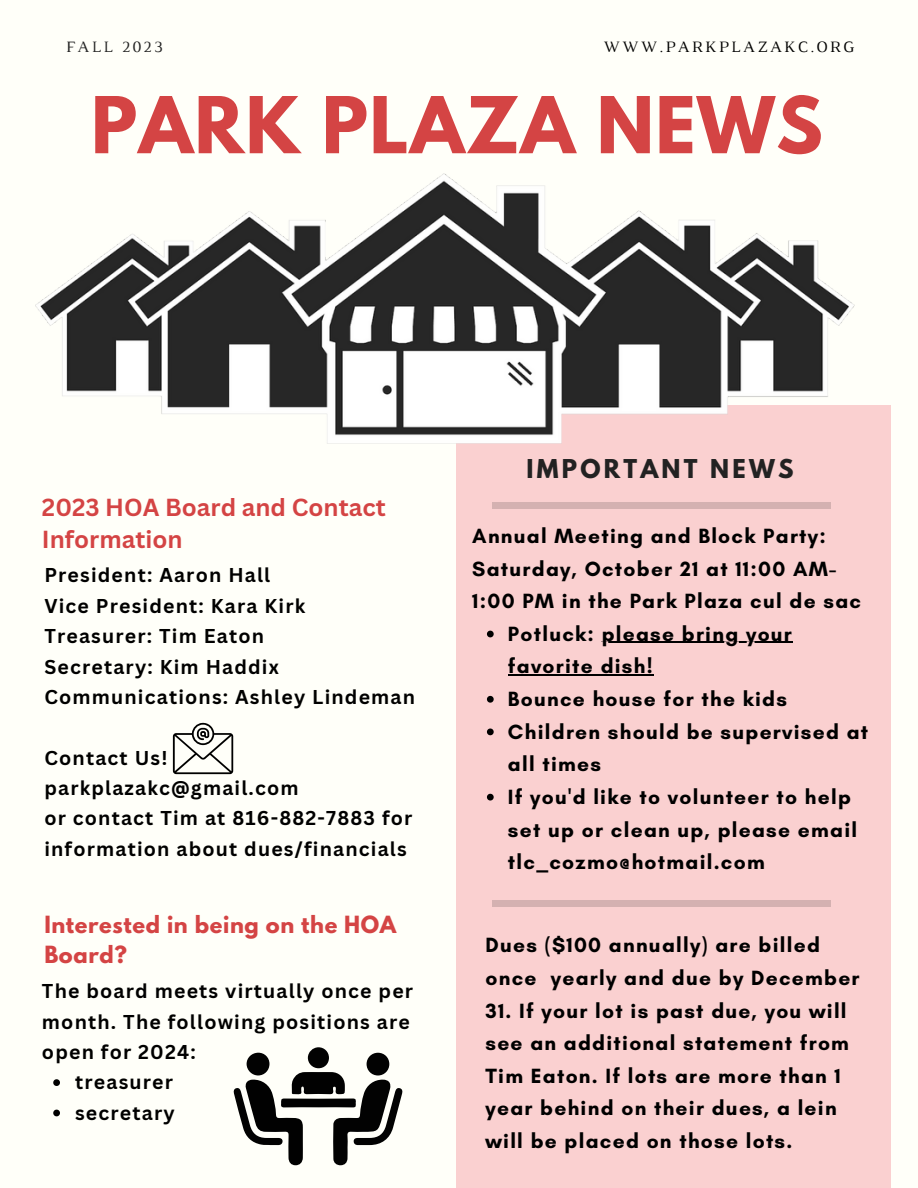
<style>
.page{position:relative;width:918px;height:1188px;background:#fffff9}
.page>*{position:absolute;margin:0;border:0;box-sizing:border-box;transform-origin:0 0}
.t1{font:700 69.45px "League Spartan";letter-spacing:.02em;color:#d44444}
.t2{font:700 24px/32.7px "Canva Sans";color:#d44444}
.t3{font:700 22.95px "League Spartan";letter-spacing:.14em;color:#222}
.t4{font:700 21px/32.7px "Glacial Indifference";letter-spacing:.06em;color:#000}
.t5{font:700 21px/29.2px "League Spartan";letter-spacing:.03em;color:#d44444}
.t6{font:700 19.5px/30.3px "Canva Sans";letter-spacing:.06em;color:#000}
.t7{font:16.2px "Luthier";letter-spacing:.14em;color:#000}
.t8{font:16.2px "Luthier";letter-spacing:.14em;color:#222}
</style>
<div class="page">
<div style="left:457px;top:405px;width:433px;height:783px;background:#fad0d0"></div>
<div style="left:492px;top:502px;width:339px;height:7px;background:#d4b1b1"></div>
<svg style="left:173px;top:722px;width:60px;height:52px"></svg>
<div style="left:492px;top:900px;width:339px;height:7px;background:#d4b1b1"></div>
<img style="left:36px;top:173px;width:819px;height:270px">
<svg style="left:233px;top:1072px;width:170px;height:93px"></svg>
<div style="left:367px;top:1053px;width:22px;height:23px;background:#020202;border-radius:50%"></div>
<div style="left:246px;top:1053px;width:24px;height:23px;background:#020202;border-radius:50%"></div>
<div style="left:308px;top:1047px;width:21px;height:21px;background:#020202;border-radius:50%"></div>
<svg style="left:487px;top:631px;width:7px;height:6px"></svg>
<hr style="left:602px;top:642px;width:191px;height:1px;background:#000">
<hr style="left:508px;top:675px;width:146px;height:1px;background:#000">
<svg style="left:487px;top:696px;width:7px;height:7px"></svg>
<svg style="left:487px;top:729px;width:7px;height:6px"></svg>
<svg style="left:487px;top:794px;width:7px;height:7px"></svg>
<svg style="left:53px;top:1079px;width:7px;height:7px"></svg>
<svg style="left:53px;top:1110px;width:7px;height:6px"></svg>
<p class="t8" style="left:66px;top:41px;width:98px">FALL 2023</p>
<p class="t7" style="left:603px;top:41px;width:252px">WWW.PARKPLAZAKC.ORG</p>
<p class="t1" style="left:91px;top:91px;width:733px">PARK PLAZA NEWS</p>
<p class="t2" style="left:42px;top:490px;width:345px">2023 HOA Board and Contact<br>Information</p>
<p class="t6" style="left:44px;top:560px;width:227px">President: Aaron Hall</p>
<p class="t6" style="left:44px;top:590px;width:263px">Vice President: Kara Kirk</p>
<p class="t6" style="left:44px;top:620px;width:221px">Treasurer: Tim Eaton</p>
<p class="t6" style="left:44px;top:651px;width:236px">Secretary: Kim Haddix</p>
<p class="t6" style="left:44px;top:681px;width:372px">Communications: Ashley Lindeman</p>
<p class="t6" style="left:44px;top:742px;width:125px">Contact Us!</p>
<p class="t6" style="left:44px;top:772px;width:256px">parkplazakc@gmail.com</p>
<p class="t6" style="left:44px;top:803px;width:370px">or contact Tim at 816-882-7883 for information about dues/financials</p>
<p class="t5" style="left:44px;top:913px;width:354px">Interested in being on the HOA<br>Board?</p>
<p class="t6" style="left:42px;top:976px;width:373px">The board meets virtually once per month. The following positions are open for 2024:</p>
<p class="t6" style="left:75px;top:1067px;width:99px">treasurer</p>
<p class="t6" style="left:75px;top:1097px;width:101px">secretary</p>
<p class="t3" style="left:527px;top:457px;width:268px">IMPORTANT NEWS</p>
<p class="t4" style="left:472px;top:519px;width:355px">Annual Meeting and Block Party:</p>
<p class="t4" style="left:472px;top:552px;width:390px">Saturday, October 21 at 11:00 AM-<br>1:00 PM in the Park Plaza cul de sac</p>
<p class="t4" style="left:508px;top:617px;width:285px">Potluck: please bring your favorite dish!</p>
<p class="t4" style="left:508px;top:682px;width:281px">Bounce house for the kids</p>
<p class="t4" style="left:508px;top:715px;width:362px">Children should be supervised at all times</p>
<p class="t4" style="left:508px;top:780px;width:351px">If you'd like to volunteer to help set up or clean up, please email tlc_cozmo@hotmail.com</p>
<p class="t4" style="left:485px;top:929px;width:376px">Dues ($100 annually) are billed once yearly and due by December</p>
<p class="t4" style="left:485px;top:994px;width:365px">31. If your lot is past due, you will see an additional statement from<br>Tim Eaton. If lots are more than 1 year behind on their dues, a lein will be placed on those lots.</p>
</div>
